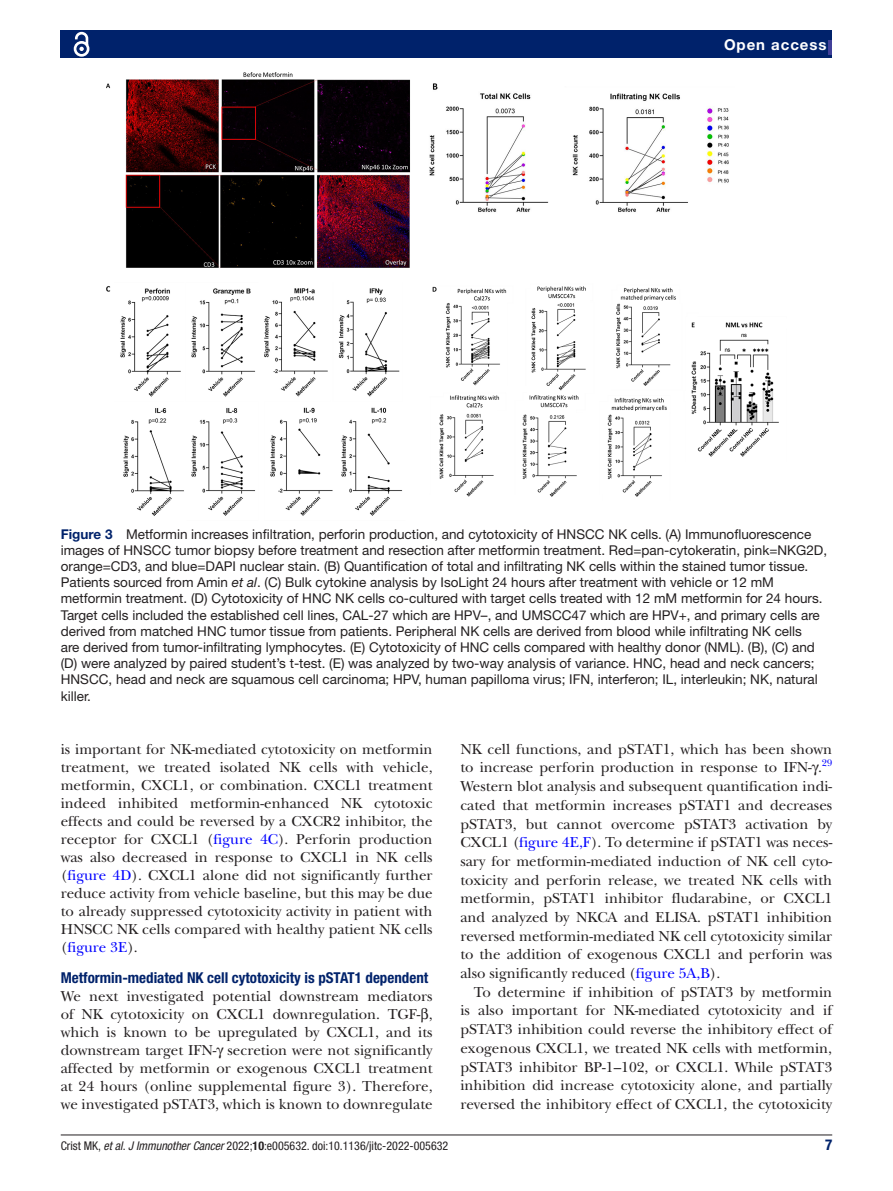
<style>
.page{position:relative;width:893px;height:1191px;background:#fff}
.page>*{position:absolute;margin:0;border:0;box-sizing:border-box;transform-origin:0 0}
.t1{font:15px/18px "New Baskerville";color:#231f20;text-align:justify}
.t2{font:700 condensed 15px "Helvetica Neue LT Std";color:#00226b}
.t3{font:700 15px "Helvetica Neue LT Std";letter-spacing:.065em;color:#fff}
.t4{font:13.5px/16.2px "Helvetica Neue LT Std";color:#231f20}
.t5{font:condensed 12px "Helvetica Neue LT Std";color:#231f20}
.t6{font:9.9px "New Baskerville";color:#00f}
.s1{font-weight:700;color:#00226b}
.s2{font-style:italic}
.s3{color:#00f}
.s4{font-weight:700}
</style>
<div class="page">
<hr style="left:61px;top:1134px;width:771px;height:1px;background:#231f20">
<div style="left:61px;top:31px;width:771px;height:27px;background:#00226b"></div>
<hr style="left:828px;top:40px;width:4px;height:15px;background:#414099">
<svg style="left:73px;top:31px;width:17px;height:26px"></svg>
<img style="left:106px;top:73px;width:673px;height:443px">
<p class="t3" style="left:724px;top:35px;width:104px">Open access</p>
<p class="t4" style="left:61px;top:525px;width:768px"><span class="s1">Figure 3</span> Metformin increases infiltration, perforin production, and cytotoxicity of HNSCC NK cells. (A) Immunofluorescence images of HNSCC tumor biopsy before treatment and resection after metformin treatment. Red=pan-cytokeratin, pink=NKG2D, orange=CD3, and blue=DAPI nuclear stain. (B) Quantification of total and infiltrating NK cells within the stained tumor tissue.<br>Patients sourced from Amin <span class="s2">et al</span>. (C) Bulk cytokine analysis by IsoLight 24 hours after treatment with vehicle or 12 mM metformin treatment. (D) Cytotoxicity of HNC NK cells co-cultured with target cells treated with 12 mM metformin for 24 hours.<br>Target cells included the established cell lines, CAL-27 which are HPV–, and UMSCC47 which are HPV+, and primary cells are derived from matched HNC tumor tissue from patients. Peripheral NK cells are derived from blood while infiltrating NK cells<br>are derived from tumor-infiltrating lymphocytes. (E) Cytotoxicity of HNC cells compared with healthy donor (NML). (B), (C) and (D) were analyzed by paired student’s t-test. (E) was analyzed by two-way analysis of variance. HNC, head and neck cancers; HNSCC, head and neck are squamous cell carcinoma; HPV, human papilloma virus; IFN, interferon; IL, interleukin; NK, natural killer.</p>
<p class="t1" style="left:61px;top:740px;width:373px">is important for NK-mediated cytotoxicity on metformin treatment, we treated isolated NK cells with vehicle, metformin, CXCL1, or combination. CXCL1 treatment indeed inhibited metformin-enhanced NK cytotoxic effects and could be reversed by a CXCR2 inhibitor, the receptor for CXCL1 (<span class="s3">figure 4C</span>). Perforin production was also decreased in response to CXCL1 in NK cells (<span class="s3">figure 4D</span>). CXCL1 alone did not significantly further reduce activity from vehicle baseline, but this may be due to already suppressed cytotoxicity activity in patient with HNSCC NK cells compared with healthy patient NK cells (<span class="s3">figure 3E</span>).</p>
<p class="t2" style="left:61px;top:969px;width:369px">Metformin-mediated NK cell cytotoxicity is pSTAT1 dependent</p>
<p class="t1" style="left:61px;top:987px;width:373px">We next investigated potential downstream mediators of NK cytotoxicity on CXCL1 downregulation. TGF- , which is known to be upregulated by CXCL1, and its downstream target IFN- secretion were not significantly affected by metformin or exogenous CXCL1 treatment at 24 hours (online supplemental figure 3). Therefore, we investigated pSTAT3, which is known to downregulate</p>
<p class="t1" style="left:460px;top:739px;width:373px;line-height:18.8px">NK cell functions, and pSTAT1, which has been shown to increase perforin production in response to IFN- .</p>
<p class="t6" style="left:822px;top:756px;width:12px">29</p>
<p class="t1" style="left:460px;top:777px;width:373px;line-height:18.8px">Western blot analysis and subsequent quantification indi&shy;cated that metformin increases pSTAT1 and decreases pSTAT3, but cannot overcome pSTAT3 activation by CXCL1 (<span class="s3">figure 4E,F</span>). To determine if pSTAT1 was neces&shy;sary for metformin-mediated induction of NK cell cyto&shy;toxicity and perforin release, we treated NK cells with metformin, pSTAT1 inhibitor fludarabine, or CXCL1 and analyzed by NKCA and ELISA. pSTAT1 inhibition reversed metformin-mediated NK cell cytotoxicity similar to the addition of exogenous CXCL1 and perforin was also significantly reduced (<span class="s3">figure 5A,B</span>).</p>
<p class="t1" style="left:460px;top:982px;width:373px;line-height:18.8px;text-indent:14px">To determine if inhibition of pSTAT3 by metformin is also important for NK-mediated cytotoxicity and if pSTAT3 inhibition could reverse the inhibitory effect of exogenous CXCL1, we treated NK cells with metformin, pSTAT3 inhibitor BP-1–102, or CXCL1. While pSTAT3 inhibition did increase cytotoxicity alone, and partially reversed the inhibitory effect of CXCL1, the cytotoxicity</p>
<p class="t5" style="left:61px;top:1138px;width:389px">Crist MK, <span class="s2">et al</span>. <span class="s2">J Immunother Cancer</span> 2022;<span class="s4">10</span>:e005632. doi:10.1136/jitc-2022-005632</p>
<p class="t2" style="left:825px;top:1135px;width:9px">7</p>
</div>
